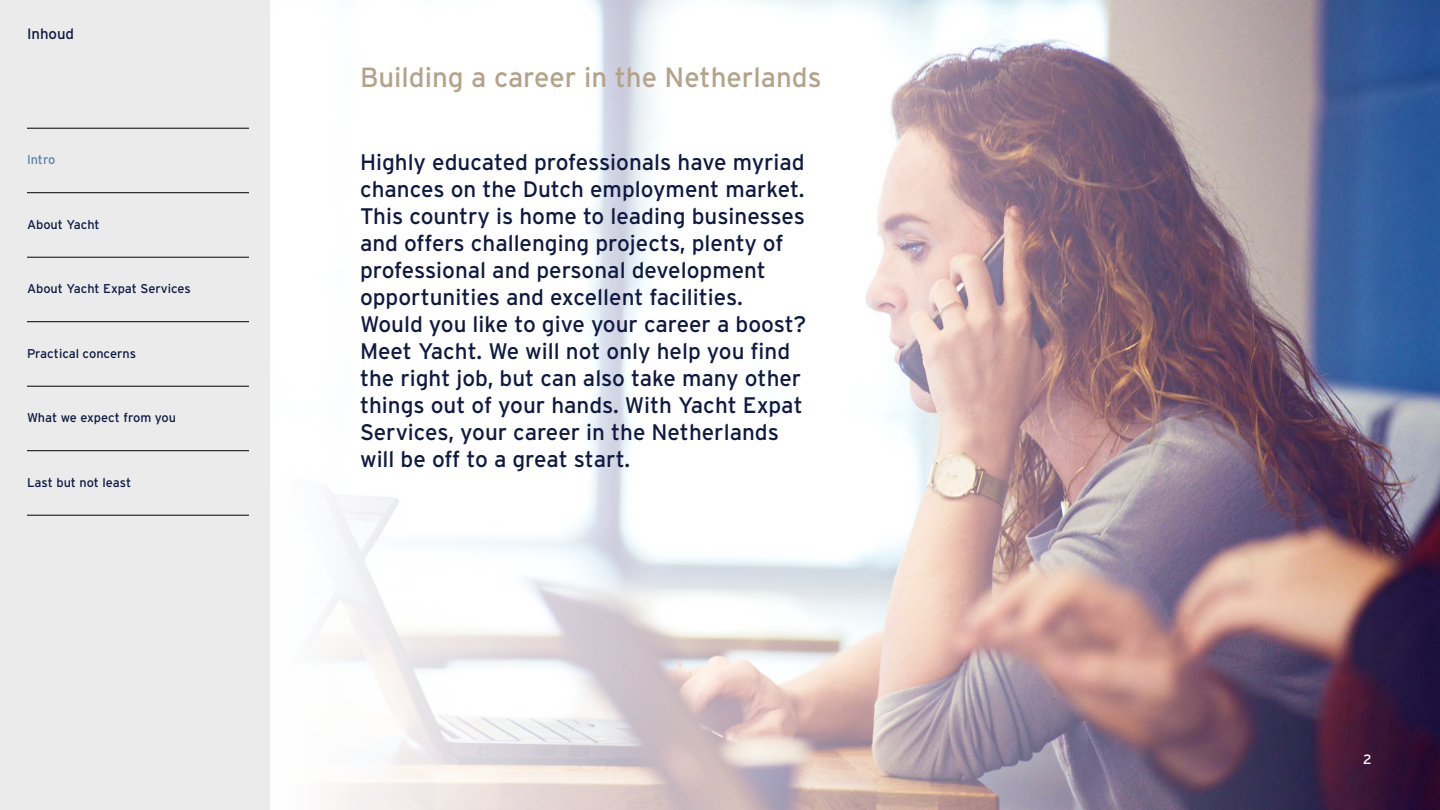
<style>
.page{position:relative;width:1440px;height:810px;background:#fff}
.page>*{position:absolute;margin:0;border:0;box-sizing:border-box;transform-origin:0 0}
.t1{font:27.75px "Interstate";color:#b4a38a}
.t2{font:22.5px/27px "Interstate";color:#0f1941}
.t3{font:15px "Interstate";color:#0f1941}
.t4{font:13.5px "Interstate";color:#fff}
.t5{font:12.75px "Interstate";color:#0f1941}
.t6{font:12.75px "Interstate";letter-spacing:-.005em;color:#5c81ac}
</style>
<div class="page">
<img style="left:327px;top:0;width:1113px;height:810px">
<div style="left:0;top:0;width:270px;height:810px;background:#ebebeb"></div>
<hr style="left:27px;top:128px;width:222px;height:1px;background:#000">
<hr style="left:27px;top:193px;width:222px;height:1px;background:#000">
<hr style="left:27px;top:257px;width:222px;height:1px;background:#000">
<hr style="left:27px;top:322px;width:222px;height:1px;background:#000">
<hr style="left:27px;top:386px;width:222px;height:1px;background:#000">
<hr style="left:27px;top:451px;width:222px;height:1px;background:#000">
<hr style="left:27px;top:515px;width:222px;height:1px;background:#000">
<p class="t3" style="left:27px;top:25px;width:49px">Inhoud</p>
<p class="t6" style="left:27px;top:152px;width:30px">Intro</p>
<p class="t5" style="left:27px;top:217px;width:74px">About Yacht</p>
<p class="t5" style="left:27px;top:281px;width:165px">About Yacht Expat Services</p>
<p class="t5" style="left:27px;top:346px;width:111px">Practical concerns</p>
<p class="t5" style="left:27px;top:410px;width:151px">What we expect from you</p>
<p class="t5" style="left:27px;top:475px;width:106px">Last but not least</p>
<p class="t1" style="left:360px;top:60px;width:463px">Building a career in the Netherlands</p>
<p class="t2" style="left:360px;top:148px;width:448px">Highly educated professionals have myriad chances on the Dutch employment market.<br>This country is home to leading businesses and offers challenging projects, plenty of professional and personal development opportunities and excellent facilities.<br>Would you like to give your career a boost?<br>Meet Yacht. We will not only help you find the right job, but can also take many other things out of your hands. With Yacht Expat Services, your career in the Netherlands will be off to a great start.</p>
<p class="t4" style="left:1363px;top:751px;width:10px">2</p>
</div>
